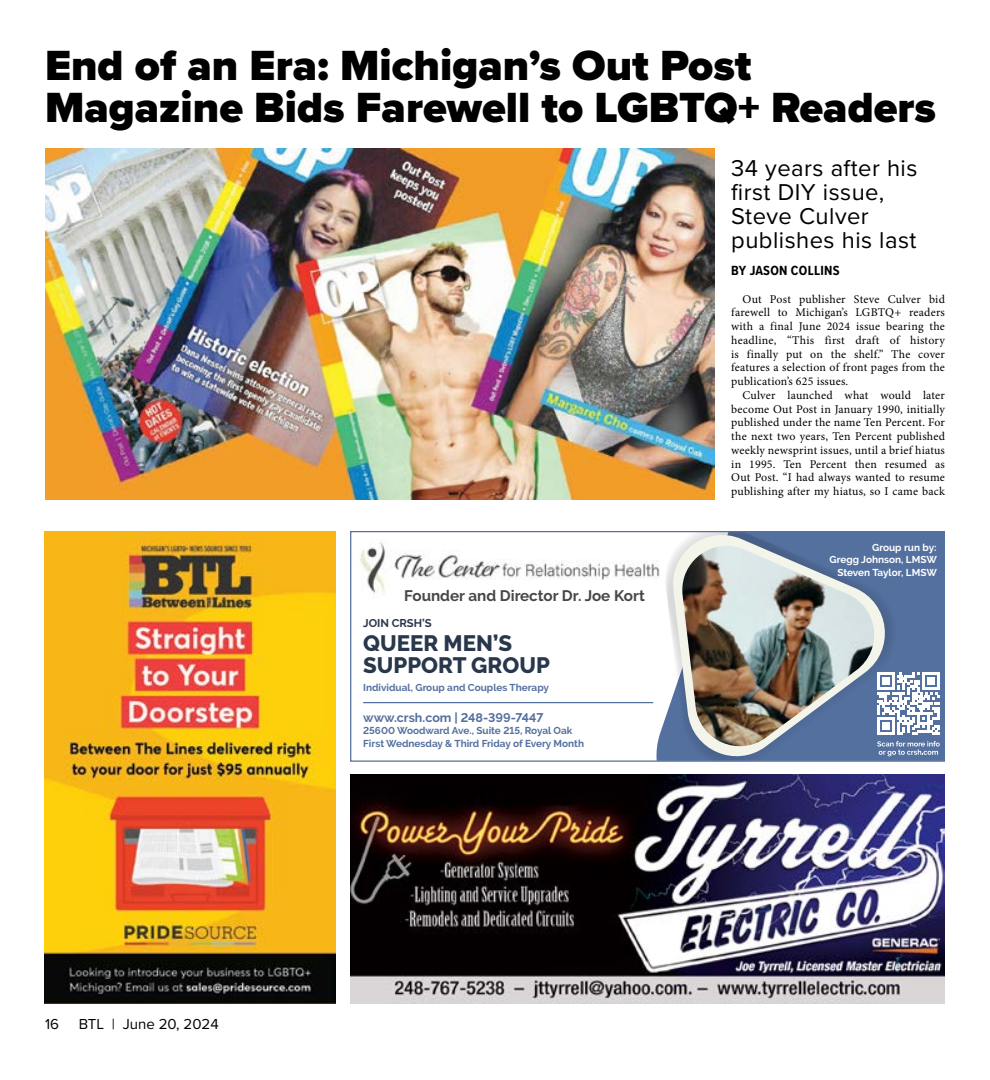
<style>
.page{position:relative;width:990px;height:1080px;background:#fff}
.page>*{position:absolute;margin:0;border:0;box-sizing:border-box;transform-origin:0 0}
.t1{font:900 43.75px/42.5px "Proxima Nova";color:#000}
.t2{font:23.75px/23.8px "Proxima Nova";letter-spacing:.02em;color:#000}
.t3{font:800 22.25px/22.5px "Raleway";color:#29374c}
.t4{font:700 15.25px "Raleway";color:#474747}
.t5{font:15px "Proxima Nova";color:#000}
.t6{font:700 13.75px "Proxima Nova Cond";letter-spacing:.02em;color:#000}
.t7{font:700 12.5px "Raleway";color:#54709f}
.t8{font:11.88px/13.8px "Minion Pro";letter-spacing:.015em;color:#000;text-align:justify}
.t9{font:700 11.25px "Raleway";color:#29374c}
.t10{font:700 10px/12.5px "Raleway";color:#54709f}
.t11{font:700 10px/12.5px "Raleway";color:#fff;text-align:right}
</style>
<div class="page">
<img style="left:45px;top:149px;width:669px;height:351px">
<svg style="left:656px;top:533px;width:287px;height:227px;fill:#54709f"></svg>
<svg style="left:664px;top:533px;width:233px;height:227px"></svg>
<svg style="left:669px;top:533px;width:226px;height:227px;fill:#54709f"></svg>
<img style="left:679px;top:546px;width:205px;height:212px">
<img style="left:359px;top:539px;width:307px;height:59px">
<svg style="left:877px;top:741px;width:63px;height:15px"></svg>
<svg style="left:877px;top:672px;width:63px;height:63px"></svg>
<div style="left:882px;top:723px;width:8px;height:7px;background:#fff"></div>
<hr style="left:363px;top:702px;width:290px;height:1px;background:#54709f">
<div style="left:350px;top:531px;width:595px;height:231px;border:1px solid #54709f"></div>
<img style="left:45px;top:531px;width:290px;height:472px">
<img style="left:350px;top:774px;width:595px;height:229px">
<h1 class="t1" style="left:45px;top:43px;width:893px">End of an Era: Michigan’s Out Post<br>Magazine Bids Farewell to LGBTQ+ Readers</h1>
<h2 class="t2" style="left:731px;top:155px;width:188px">34 years after his first DIY issue,<br>Steve Culver publishes his last</h2>
<p class="t6" style="left:731px;top:260px;width:110px">BY JASON COLLINS</p>
<p class="t8" style="left:731px;top:292px;width:215px;text-indent:11px">Out Post publisher Steve Culver bid farewell to Michigan’s LGBTQ+ readers with a final June 2024 issue bearing the headline, “This first draft of history is finally put on the shelf.” The cover features a selection of front pages from the publication’s 625 issues.</p>
<p class="t8" style="left:731px;top:388px;width:215px;text-indent:11px">Culver launched what would later become Out Post in January 1990, initially published under the name Ten Percent. For the next two years, Ten Percent published weekly newsprint issues, until a brief hiatus in 1995. Ten Percent then resumed as Out Post. “I had always wanted to resume publishing after my hiatus, so I came back</p>
<p class="t5" style="left:45px;top:1013px;width:15px">16</p>
<p class="t5" style="left:79px;top:1013px;width:142px">BTL | June 20, 2024</p>
<p class="t4" style="left:404px;top:587px;width:242px">Founder and Director Dr. Joe Kort</p>
<p class="t9" style="left:363px;top:617px;width:70px">JOIN CRSH’S</p>
<h3 class="t3" style="left:363px;top:632px;width:188px">QUEER MEN’S<br>SUPPORT GROUP</h3>
<p class="t10" style="left:363px;top:681px;width:187px">Individual, Group and Couples Therapy</p>
<p class="t7" style="left:363px;top:710px;width:182px">www.crsh.com | 248-399-7447</p>
<p class="t10" style="left:363px;top:725px;width:222px">25600 Woodward Ave., Suite 215, Royal Oak<br>First Wednesday &amp; Third Friday of Every Month</p>
<p class="t11" style="left:830px;top:541px;width:109px">Group run by:<br>Gregg Johnson, LMSW<br>Steven Taylor, LMSW</p>
</div>
